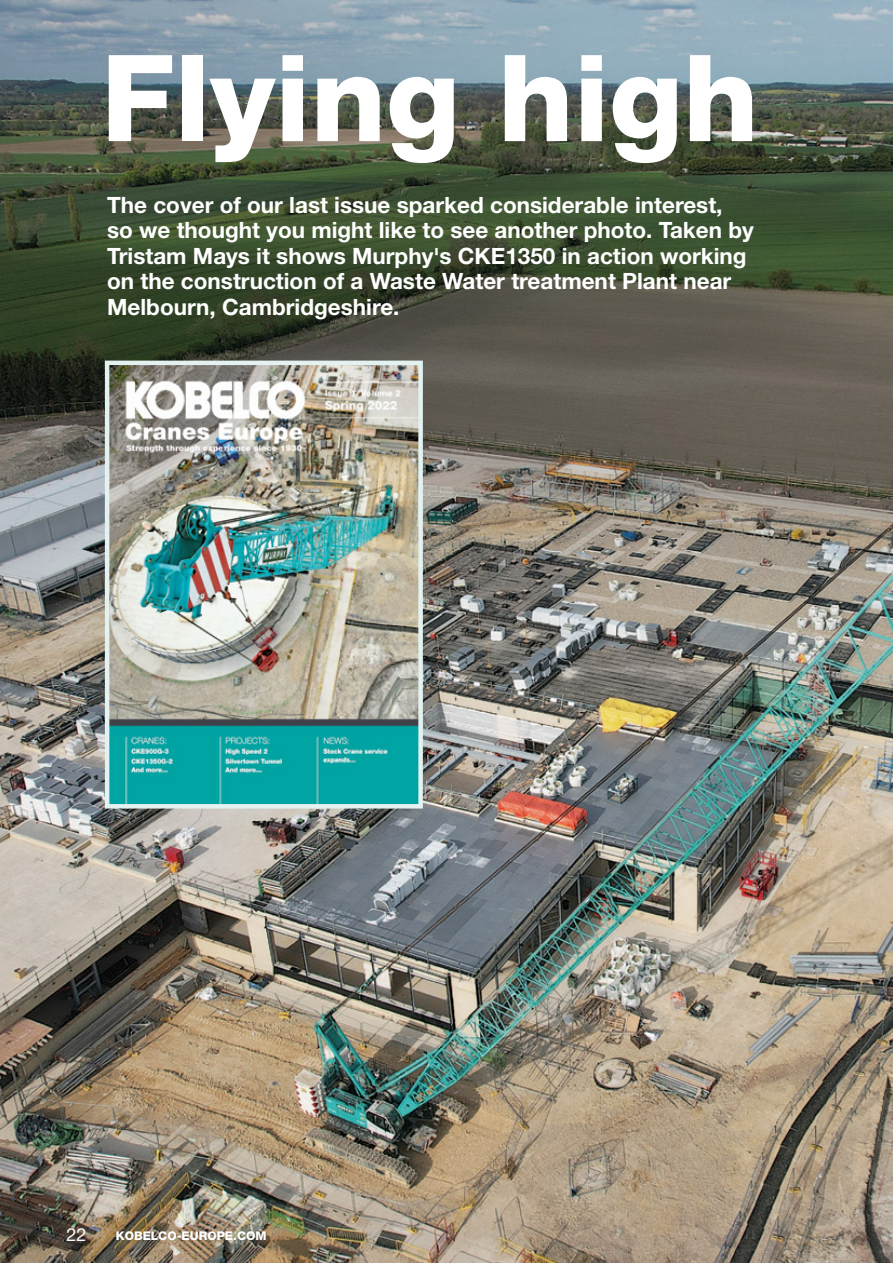
<style>
.page{position:relative;width:893px;height:1263px;background:#fff}
.page>*{position:absolute;margin:0;border:0;box-sizing:border-box;transform-origin:0 0}
.t1{font:800 120.45px "Helvetica Neue LT";color:#fff}
.t2{font:700 22.5px/25.5px "Helvetica Neue LT";color:#fff}
.t3{font:18px "Helvetica Neue LT";color:#fff}
.t4{font:800 12px "Helvetica Neue LT";color:#fff}
</style>
<div class="page">
<img style="left:0;top:0;width:893px;height:1263px">
<img style="left:110px;top:366px;width:308px;height:437px">
<div style="left:105px;top:361px;width:318px;height:447px;border:4px solid #e3f2f0"></div>
<h1 class="t1" style="left:101px;top:27px;width:659px">Flying high</h1>
<p class="t2" style="left:107px;top:191px;width:648px">The cover of our last issue sparked considerable interest, so we thought you might like to see another photo. Taken by Tristam Mays it shows Murphy's CKE1350 in action working on the construction of a Waste Water treatment Plant near Melbourn, Cambridgeshire.</p>
<p class="t3" style="left:67px;top:1224px;width:22px">22</p>
<p class="t4" style="left:116px;top:1228px;width:152px">KOBELCO-EUROPE.COM</p>
</div>
